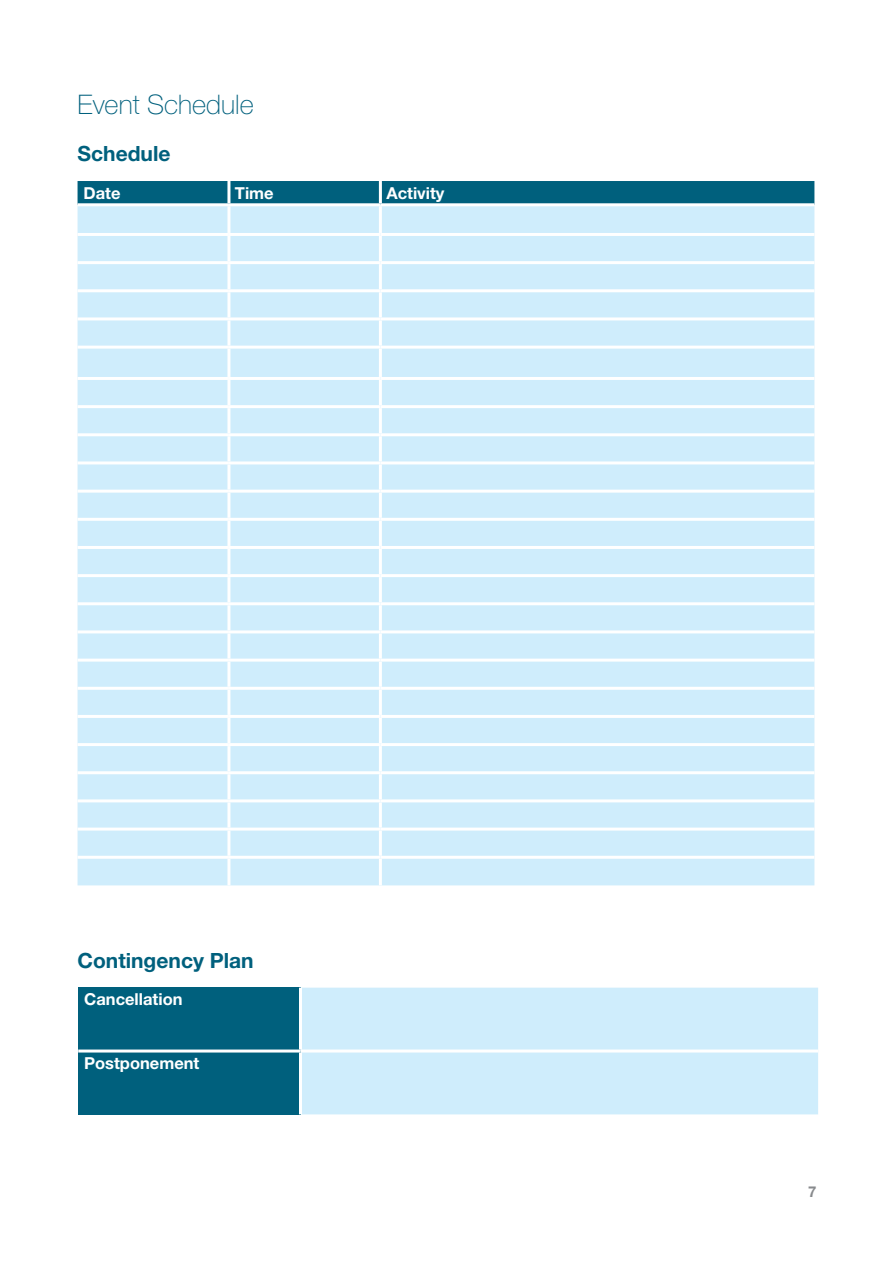
<style>
.page{position:relative;width:893px;height:1263px;background:#fff}
.page>*{position:absolute;margin:0;border:0;box-sizing:border-box;transform-origin:0 0}
.CEG-Heading_2{font:100 27px "Helvetica Neue LT Std";color:#00607d}
.CEG-Heading_3{font:700 21px "Helvetica Neue LT Std";color:#00607d}
.CEG_-_Heading_4{font:700 16.5px "Helvetica Neue LT Std";color:#fff}
.t1{font:700 15px "Helvetica Neue LT Std";color:#888a8d}
</style>
<div class="page">
<div style="left:78px;top:181px;width:736px;height:22px;background:#00607d"></div>
<div style="left:78px;top:206px;width:736px;height:679px;background:#cfedfc"></div>
<hr style="left:227px;top:181px;width:3px;height:22px;background:#fff">
<hr style="left:379px;top:181px;width:3px;height:22px;background:#fff">
<hr style="left:227px;top:206px;width:3px;height:27px;background:#fff">
<hr style="left:379px;top:206px;width:3px;height:27px;background:#fff">
<hr style="left:78px;top:233px;width:151px;height:3px;background:#fff">
<hr style="left:229px;top:233px;width:151px;height:3px;background:#fff">
<hr style="left:227px;top:236px;width:3px;height:25px;background:#fff">
<hr style="left:380px;top:233px;width:434px;height:3px;background:#fff">
<hr style="left:379px;top:236px;width:3px;height:25px;background:#fff">
<hr style="left:78px;top:261px;width:151px;height:3px;background:#fff">
<hr style="left:229px;top:261px;width:151px;height:3px;background:#fff">
<hr style="left:227px;top:264px;width:3px;height:25px;background:#fff">
<hr style="left:380px;top:261px;width:434px;height:3px;background:#fff">
<hr style="left:379px;top:264px;width:3px;height:25px;background:#fff">
<hr style="left:78px;top:289px;width:151px;height:3px;background:#fff">
<hr style="left:229px;top:289px;width:151px;height:3px;background:#fff">
<hr style="left:227px;top:292px;width:3px;height:25px;background:#fff">
<hr style="left:380px;top:289px;width:434px;height:3px;background:#fff">
<hr style="left:379px;top:292px;width:3px;height:25px;background:#fff">
<hr style="left:78px;top:317px;width:151px;height:3px;background:#fff">
<hr style="left:229px;top:317px;width:151px;height:3px;background:#fff">
<hr style="left:227px;top:320px;width:3px;height:26px;background:#fff">
<hr style="left:380px;top:317px;width:434px;height:3px;background:#fff">
<hr style="left:379px;top:320px;width:3px;height:26px;background:#fff">
<hr style="left:78px;top:346px;width:151px;height:3px;background:#fff">
<hr style="left:229px;top:346px;width:151px;height:3px;background:#fff">
<hr style="left:227px;top:349px;width:3px;height:28px;background:#fff">
<hr style="left:380px;top:346px;width:434px;height:3px;background:#fff">
<hr style="left:379px;top:349px;width:3px;height:28px;background:#fff">
<hr style="left:78px;top:377px;width:151px;height:3px;background:#fff">
<hr style="left:229px;top:377px;width:151px;height:3px;background:#fff">
<hr style="left:227px;top:380px;width:3px;height:25px;background:#fff">
<hr style="left:380px;top:377px;width:434px;height:3px;background:#fff">
<hr style="left:379px;top:380px;width:3px;height:25px;background:#fff">
<hr style="left:78px;top:405px;width:151px;height:3px;background:#fff">
<hr style="left:229px;top:405px;width:151px;height:3px;background:#fff">
<hr style="left:227px;top:408px;width:3px;height:25px;background:#fff">
<hr style="left:380px;top:405px;width:434px;height:3px;background:#fff">
<hr style="left:379px;top:408px;width:3px;height:25px;background:#fff">
<hr style="left:78px;top:433px;width:151px;height:3px;background:#fff">
<hr style="left:229px;top:433px;width:151px;height:3px;background:#fff">
<hr style="left:227px;top:436px;width:3px;height:25px;background:#fff">
<hr style="left:380px;top:433px;width:434px;height:3px;background:#fff">
<hr style="left:379px;top:436px;width:3px;height:25px;background:#fff">
<hr style="left:78px;top:461px;width:151px;height:3px;background:#fff">
<hr style="left:229px;top:461px;width:151px;height:3px;background:#fff">
<hr style="left:227px;top:464px;width:3px;height:26px;background:#fff">
<hr style="left:380px;top:461px;width:434px;height:3px;background:#fff">
<hr style="left:379px;top:464px;width:3px;height:26px;background:#fff">
<hr style="left:78px;top:490px;width:151px;height:3px;background:#fff">
<hr style="left:229px;top:490px;width:151px;height:3px;background:#fff">
<hr style="left:227px;top:493px;width:3px;height:25px;background:#fff">
<hr style="left:380px;top:490px;width:434px;height:3px;background:#fff">
<hr style="left:379px;top:493px;width:3px;height:25px;background:#fff">
<hr style="left:78px;top:518px;width:151px;height:3px;background:#fff">
<hr style="left:229px;top:518px;width:151px;height:3px;background:#fff">
<hr style="left:227px;top:521px;width:3px;height:25px;background:#fff">
<hr style="left:380px;top:518px;width:434px;height:3px;background:#fff">
<hr style="left:379px;top:521px;width:3px;height:25px;background:#fff">
<hr style="left:78px;top:546px;width:151px;height:3px;background:#fff">
<hr style="left:229px;top:546px;width:151px;height:3px;background:#fff">
<hr style="left:227px;top:549px;width:3px;height:25px;background:#fff">
<hr style="left:380px;top:546px;width:434px;height:3px;background:#fff">
<hr style="left:379px;top:549px;width:3px;height:25px;background:#fff">
<hr style="left:78px;top:574px;width:151px;height:3px;background:#fff">
<hr style="left:229px;top:574px;width:151px;height:3px;background:#fff">
<hr style="left:227px;top:577px;width:3px;height:25px;background:#fff">
<hr style="left:380px;top:574px;width:434px;height:3px;background:#fff">
<hr style="left:379px;top:577px;width:3px;height:25px;background:#fff">
<hr style="left:78px;top:602px;width:151px;height:3px;background:#fff">
<hr style="left:229px;top:602px;width:151px;height:3px;background:#fff">
<hr style="left:227px;top:605px;width:3px;height:25px;background:#fff">
<hr style="left:380px;top:602px;width:434px;height:3px;background:#fff">
<hr style="left:379px;top:605px;width:3px;height:25px;background:#fff">
<hr style="left:78px;top:630px;width:151px;height:3px;background:#fff">
<hr style="left:229px;top:630px;width:151px;height:3px;background:#fff">
<hr style="left:227px;top:633px;width:3px;height:26px;background:#fff">
<hr style="left:380px;top:630px;width:434px;height:3px;background:#fff">
<hr style="left:379px;top:633px;width:3px;height:26px;background:#fff">
<hr style="left:78px;top:659px;width:151px;height:3px;background:#fff">
<hr style="left:229px;top:659px;width:151px;height:3px;background:#fff">
<hr style="left:227px;top:662px;width:3px;height:25px;background:#fff">
<hr style="left:380px;top:659px;width:434px;height:3px;background:#fff">
<hr style="left:379px;top:662px;width:3px;height:25px;background:#fff">
<hr style="left:78px;top:687px;width:151px;height:3px;background:#fff">
<hr style="left:229px;top:687px;width:151px;height:3px;background:#fff">
<hr style="left:227px;top:690px;width:3px;height:25px;background:#fff">
<hr style="left:380px;top:687px;width:434px;height:3px;background:#fff">
<hr style="left:379px;top:690px;width:3px;height:25px;background:#fff">
<hr style="left:78px;top:715px;width:151px;height:3px;background:#fff">
<hr style="left:229px;top:715px;width:151px;height:3px;background:#fff">
<hr style="left:227px;top:718px;width:3px;height:25px;background:#fff">
<hr style="left:380px;top:715px;width:434px;height:3px;background:#fff">
<hr style="left:379px;top:718px;width:3px;height:25px;background:#fff">
<hr style="left:78px;top:743px;width:151px;height:3px;background:#fff">
<hr style="left:229px;top:743px;width:151px;height:3px;background:#fff">
<hr style="left:227px;top:746px;width:3px;height:25px;background:#fff">
<hr style="left:380px;top:743px;width:434px;height:3px;background:#fff">
<hr style="left:379px;top:746px;width:3px;height:25px;background:#fff">
<hr style="left:78px;top:771px;width:151px;height:3px;background:#fff">
<hr style="left:229px;top:771px;width:151px;height:3px;background:#fff">
<hr style="left:227px;top:774px;width:3px;height:25px;background:#fff">
<hr style="left:380px;top:771px;width:434px;height:3px;background:#fff">
<hr style="left:379px;top:774px;width:3px;height:25px;background:#fff">
<hr style="left:78px;top:799px;width:151px;height:3px;background:#fff">
<hr style="left:229px;top:799px;width:151px;height:3px;background:#fff">
<hr style="left:227px;top:802px;width:3px;height:25px;background:#fff">
<hr style="left:380px;top:799px;width:434px;height:3px;background:#fff">
<hr style="left:379px;top:802px;width:3px;height:25px;background:#fff">
<hr style="left:78px;top:827px;width:151px;height:3px;background:#fff">
<hr style="left:229px;top:827px;width:151px;height:3px;background:#fff">
<hr style="left:227px;top:830px;width:3px;height:26px;background:#fff">
<hr style="left:380px;top:827px;width:434px;height:3px;background:#fff">
<hr style="left:379px;top:830px;width:3px;height:26px;background:#fff">
<hr style="left:78px;top:856px;width:151px;height:3px;background:#fff">
<hr style="left:229px;top:856px;width:151px;height:3px;background:#fff">
<hr style="left:227px;top:859px;width:3px;height:26px;background:#fff">
<hr style="left:380px;top:856px;width:434px;height:3px;background:#fff">
<hr style="left:379px;top:859px;width:3px;height:26px;background:#fff">
<div style="left:78px;top:988px;width:222px;height:63px;background:#00607d"></div>
<div style="left:302px;top:988px;width:516px;height:126px;background:#cfedfc"></div>
<div style="left:78px;top:1051px;width:222px;height:63px;background:#00607d"></div>
<hr style="left:299px;top:988px;width:3px;height:61px;background:#fff">
<hr style="left:299px;top:1052px;width:3px;height:62px;background:#fff">
<hr style="left:78px;top:1049px;width:222px;height:3px;background:#fff">
<hr style="left:300px;top:1049px;width:518px;height:3px;background:#fff">
<h2 class="CEG-Heading_2" style="left:78px;top:89px;width:178px">Event Schedule</h2>
<h3 class="CEG-Heading_3" style="left:78px;top:140px;width:94px">Schedule</h3>
<h4 class="CEG_-_Heading_4" style="left:84px;top:183px;width:38px">Date</h4>
<h4 class="CEG_-_Heading_4" style="left:235px;top:183px;width:40px">Time</h4>
<h4 class="CEG_-_Heading_4" style="left:386px;top:183px;width:60px">Activity</h4>
<h3 class="CEG-Heading_3" style="left:78px;top:947px;width:178px">Contingency Plan</h3>
<h4 class="CEG_-_Heading_4" style="left:84px;top:989px;width:100px">Cancellation</h4>
<h4 class="CEG_-_Heading_4" style="left:84px;top:1053px;width:117px">Postponement</h4>
<p class="t1" style="left:808px;top:1182px;width:10px">7</p>
</div>
